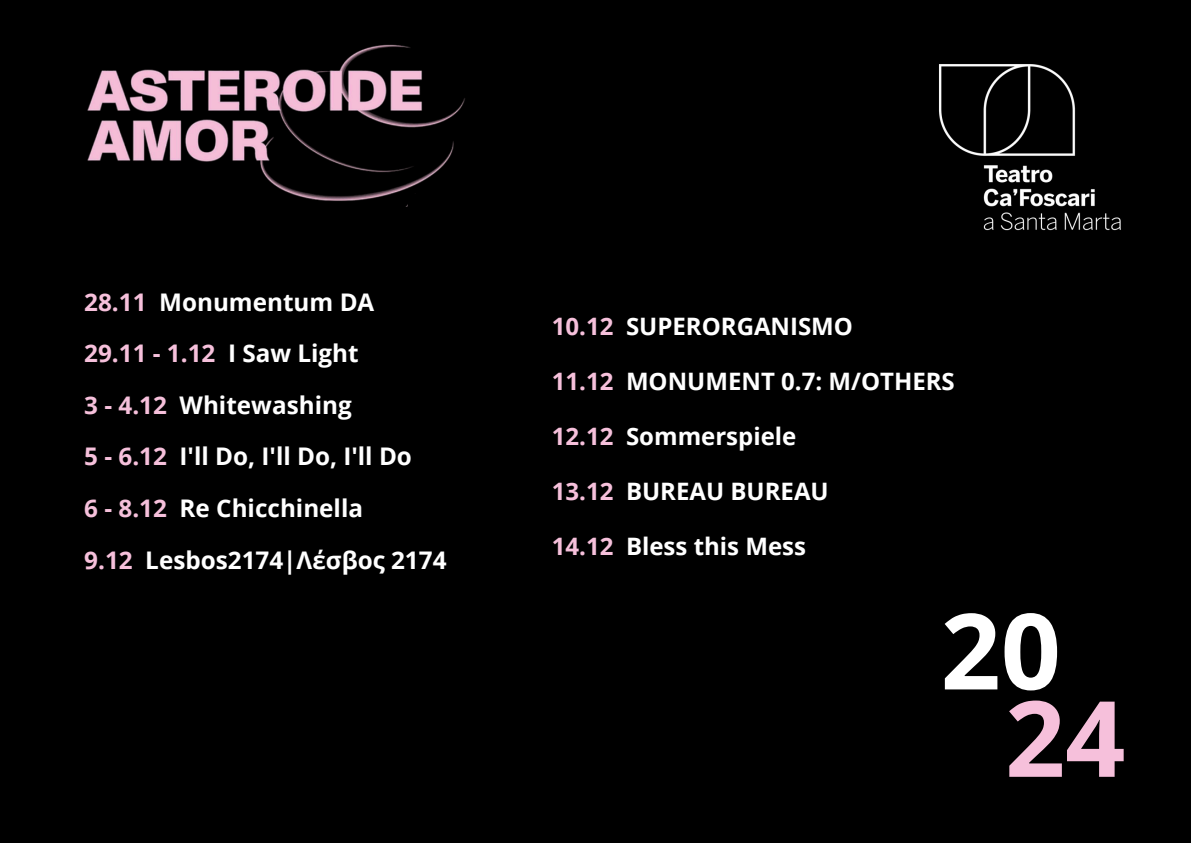
<style>
.page{position:relative;width:1191px;height:843px;background:#fff}
.page>*{position:absolute;margin:0;border:0;box-sizing:border-box;transform-origin:0 0}
.t1{font:700 105.2px "Open Sans";color:#fff}
.t2{font:700 105.2px "Open Sans";color:#f6c0db}
.t3{font:700 24.3px "Open Sans";color:#fff}
.t4{font:700 24.3px "Open Sans";color:#f6c0db}
.t5{font:700 24px "Open Sans";color:#fff}
.s1{color:#f6c0db}
</style>
<div class="page">
<div style="left:0;top:0;width:1190px;height:842px;background:#000"></div>
<img style="left:87px;top:44px;width:378px;height:162px">
<div style="left:85px;top:178px;width:171px;height:16px;background:#000"></div>
<div style="left:88px;top:198px;width:206px;height:17px;background:#000"></div>
<div style="left:124px;top:201px;width:194px;height:23px;background:#000"></div>
<div style="left:408px;top:194px;width:41px;height:15px;background:#000"></div>
<img style="left:939px;top:64px;width:182px;height:167px">
<p class="t3" style="left:84px;top:285px;width:291px"><span class="s1">28.11</span> Monumentum DA</p>
<p class="t4" style="left:84px;top:336px;width:133px">29.11 - 1.12</p>
<p class="t3" style="left:228px;top:336px;width:132px">I Saw Light</p>
<p class="t3" style="left:84px;top:388px;width:269px"><span class="s1">3 - 4.12</span> Whitewashing</p>
<p class="t3" style="left:84px;top:439px;width:329px"><span class="s1">5 - 6.12</span> I'll Do, I'll Do, I'll Do</p>
<p class="t3" style="left:84px;top:491px;width:280px"><span class="s1">6 - 8.12</span> Re Chicchinella</p>
<h1 class="t3" style="left:84px;top:542px;width:364px"><span class="s1">9.12</span> Lesbos2174|Λέσβος 2174</h1>
<h1 class="t5" style="left:552px;top:310px;width:302px"><span class="s1">10.12</span> SUPERORGANISMO</h1>
<p class="t5" style="left:552px;top:365px;width:404px"><span class="s1">11.12</span> MONUMENT 0.7: M/OTHERS</p>
<h1 class="t5" style="left:552px;top:419px;width:246px"><span class="s1">12.12</span> Sommerspiele</h1>
<p class="t5" style="left:552px;top:474px;width:278px"><span class="s1">13.12</span> BUREAU BUREAU</p>
<p class="t5" style="left:552px;top:529px;width:256px"><span class="s1">14.12</span> Bless this Mess</p>
<p class="t1" style="left:940px;top:576px;width:122px">20</p>
<p class="t2" style="left:1004px;top:664px;width:122px">24</p>
</div>
